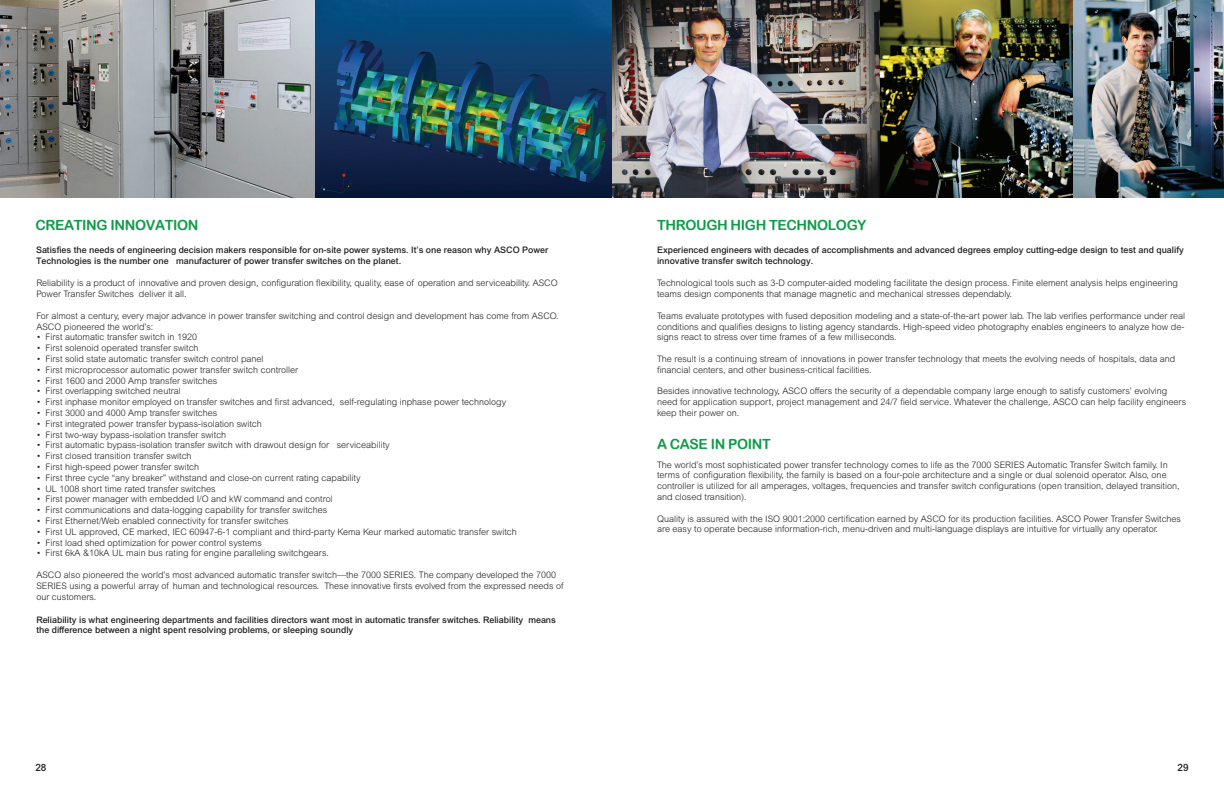
<style>
.page{position:relative;width:1224px;height:792px;background:#fff}
.page>*{position:absolute;margin:0;border:0;box-sizing:border-box;transform-origin:0 0}
.t1{font:14px "Arial Rounded MT Bold";letter-spacing:-.025em;color:#109b48}
.t2{font:500 10px "Arial MT Pro";color:#231f20}
.t3{font:300 9px/10.8px "Arial MT Pro";color:#231f20}
.t4{font:500 9px/10.8px "Arial MT Pro";color:#231f20}
</style>
<div class="page">
<img style="left:0;top:0;width:878px;height:198px">
<img style="left:878px;top:0;width:346px;height:198px">
<p class="t1" style="left:35px;top:217px;width:165px">CREATING INNOVATION</p>
<p class="t1" style="left:657px;top:217px;width:211px">THROUGH HIGH TECHNOLOGY</p>
<p class="t4" style="left:36px;top:245px;width:514px">Satisfies the needs of engineering decision makers responsible for on-site power systems. It’s one reason why ASCO Power<br>Technologies is the number one manufacturer of power transfer switches on the planet.</p>
<p class="t3" style="left:36px;top:278px;width:523px">Reliability is a product of innovative and proven design, configuration flexibility, quality, ease of operation and serviceability. ASCO<br>Power Transfer Switches deliver it all.</p>
<p class="t3" style="left:36px;top:310px;width:524px">For almost a century, every major advance in power transfer switching and control design and development has come from ASCO.<br>ASCO pioneered the world’s:</p>
<p class="t3" style="left:36px;top:332px;width:162px">• First automatic transfer switch in 1920</p>
<p class="t3" style="left:36px;top:343px;width:164px">• First solenoid operated transfer switch</p>
<p class="t3" style="left:36px;top:354px;width:229px">• First solid state automatic transfer switch control panel</p>
<p class="t3" style="left:36px;top:364px;width:263px">• First microprocessor automatic power transfer switch controller</p>
<p class="t3" style="left:36px;top:375px;width:182px">• First 1600 and 2000 Amp transfer switches</p>
<p class="t3" style="left:36px;top:386px;width:146px">• First overlapping switched neutral</p>
<p class="t3" style="left:36px;top:397px;width:471px">• First inphase monitor employed on transfer switches and first advanced, self-regulating inphase power technology</p>
<p class="t3" style="left:36px;top:408px;width:182px">• First 3000 and 4000 Amp transfer switches</p>
<p class="t3" style="left:36px;top:418px;width:227px">• First integrated power transfer bypass-isolation switch</p>
<p class="t3" style="left:36px;top:429px;width:191px">• First two-way bypass-isolation transfer switch</p>
<p class="t3" style="left:36px;top:440px;width:355px">• First automatic bypass-isolation transfer switch with drawout design for serviceability</p>
<p class="t3" style="left:36px;top:451px;width:157px">• First closed transition transfer switch</p>
<p class="t3" style="left:36px;top:462px;width:164px">• First high-speed power transfer switch</p>
<p class="t3" style="left:36px;top:472px;width:326px">• First three cycle “any breaker” withstand and close-on current rating capability</p>
<p class="t3" style="left:36px;top:483px;width:181px">• UL 1008 short time rated transfer switches</p>
<p class="t3" style="left:36px;top:494px;width:298px">• First power manager with embedded I/O and kW command and control</p>
<p class="t3" style="left:36px;top:505px;width:292px">• First communications and data-logging capability for transfer switches</p>
<p class="t3" style="left:36px;top:516px;width:254px">• First Ethernet/Web enabled connectivity for transfer switches</p>
<p class="t3" style="left:36px;top:526px;width:482px">• First UL approved, CE marked, IEC 60947-6-1 compliant and third-party Kema Keur marked automatic transfer switch</p>
<p class="t3" style="left:36px;top:537px;width:227px">• First load shed optimization for power control systems</p>
<p class="t3" style="left:36px;top:548px;width:294px">• First 6kA &amp;10kA UL main bus rating for engine paralleling switchgears.</p>
<p class="t3" style="left:36px;top:570px;width:529px">ASCO also pioneered the world’s most advanced automatic transfer switch—the 7000 SERIES. The company developed the 7000<br>SERIES using a powerful array of human and technological resources. These innovative firsts evolved from the expressed needs of our customers.</p>
<p class="t4" style="left:36px;top:614px;width:521px">Reliability is what engineering departments and facilities directors want most in automatic transfer switches. Reliability means the difference between a night spent resolving problems, or sleeping soundly</p>
<p class="t4" style="left:657px;top:245px;width:528px">Experienced engineers with decades of accomplishments and advanced degrees employ cutting-edge design to test and qualify innovative transfer switch technology.</p>
<p class="t3" style="left:657px;top:278px;width:522px">Technological tools such as 3-D computer-aided modeling facilitate the design process. Finite element analysis helps engineering teams design components that manage magnetic and mechanical stresses dependably.</p>
<p class="t3" style="left:657px;top:310px;width:530px;text-align:justify">Teams evaluate prototypes with fused deposition modeling and a state-of-the-art power lab. The lab verifies performance under real conditions and qualifies designs to listing agency standards. High-speed video photography enables engineers to analyze how de&shy;signs react to stress over time frames of a few milliseconds.</p>
<p class="t3" style="left:657px;top:354px;width:520px">The result is a continuing stream of innovations in power transfer technology that meets the evolving needs of hospitals, data and financial centers, and other business-critical facilities.</p>
<p class="t3" style="left:657px;top:386px;width:531px">Besides innovative technology, ASCO offers the security of a dependable company large enough to satisfy customers’ evolving need for application support, project management and 24/7 field service. Whatever the challenge, ASCO can help facility engineers keep their power on.</p>
<p class="t1" style="left:657px;top:435px;width:115px">A CASE IN POINT</p>
<p class="t3" style="left:657px;top:459px;width:524px">The world’s most sophisticated power transfer technology comes to life as the 7000 SERIES Automatic Transfer Switch family. In terms of configuration flexibility, the family is based on a four-pole architecture and a single or dual solenoid operator. Also, one controller is utilized for all amperages, voltages, frequencies and transfer switch configurations (open transition, delayed transition, and closed transition).</p>
<p class="t3" style="left:657px;top:513px;width:525px">Quality is assured with the ISO 9001:2000 certification earned by ASCO for its production facilities. ASCO Power Transfer Switches are easy to operate because information-rich, menu-driven and multi-language displays are intuitive for virtually any operator.</p>
<p class="t2" style="left:35px;top:762px;width:13px">28</p>
<p class="t2" style="left:1178px;top:762px;width:13px">29</p>
</div>
